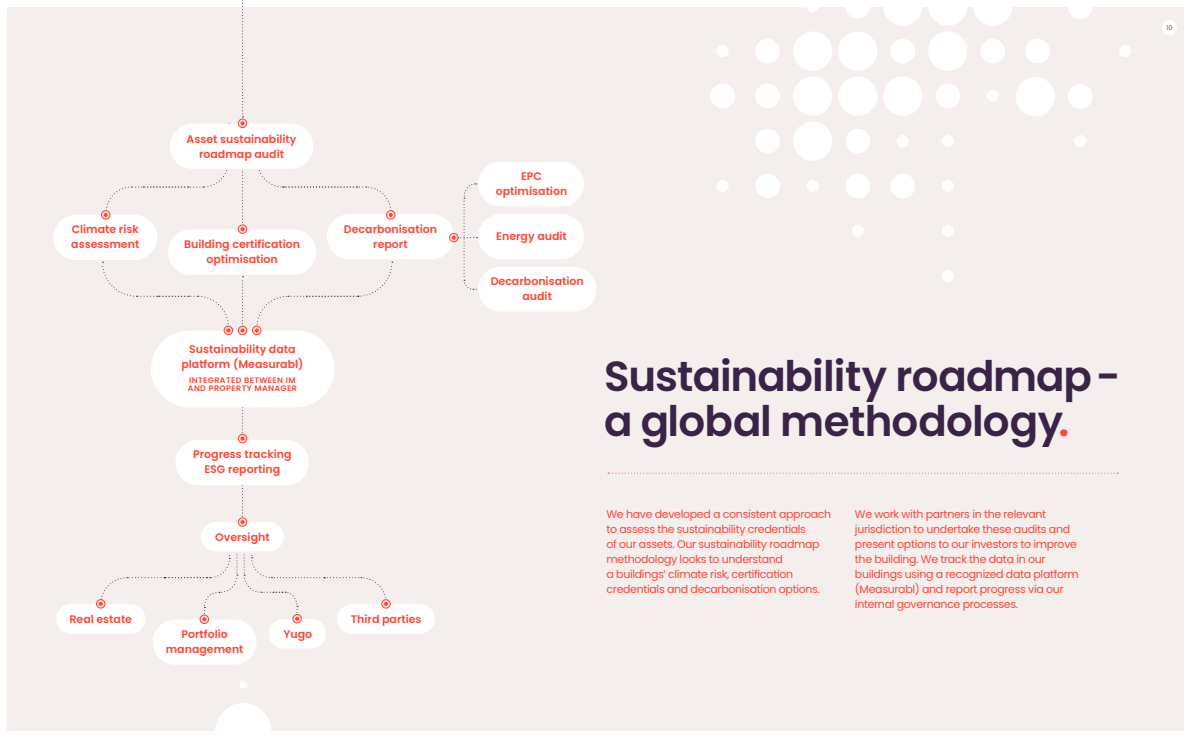
<style>
.page{position:relative;width:1191px;height:738px;background:#fff}
.page>*{position:absolute;margin:0;border:0;box-sizing:border-box;transform-origin:0 0}
.t1{font:600 42px/45px "Poppins";letter-spacing:-.02em;color:#392347}
.t2{font:11px/15px "Poppins";letter-spacing:-.03em;color:#ff4535}
.t3{font:600 11px/15px "Poppins";color:#ff4535;text-align:center}
.t4{font:600 8px/7.5px "Poppins";letter-spacing:.05em;color:#ff4535}
.t5{font:300 6.5px "Poppins";color:#392347}
.s1{color:#ff4535}
</style>
<div class="page">
<div style="left:7px;top:7px;width:1176px;height:723px;background:#f4eeed"></div>
<div style="left:1161px;top:20px;width:15px;height:15px;background:#fff;border-radius:50%"></div>
<svg style="left:215px;top:703px;width:56px;height:27px"></svg>
<div style="left:239px;top:680px;width:8px;height:8px;background:#fff;border-radius:50%"></div>
<div style="left:175px;top:439px;width:134px;height:46px;background:#fff;border-radius:23px"></div>
<div style="left:151px;top:330px;width:183px;height:77px;background:#fff;border-radius:38px"></div>
<div style="left:224px;top:326px;width:9px;height:8px;border:1px solid #ff4535;border-radius:50%"></div>
<div style="left:252px;top:326px;width:9px;height:8px;border:1px solid #ff4535;border-radius:50%"></div>
<div style="left:168px;top:229px;width:148px;height:45px;background:#fff;border-radius:23px"></div>
<div style="left:53px;top:214px;width:104px;height:46px;background:#fff;border-radius:23px"></div>
<div style="left:327px;top:214px;width:127px;height:45px;background:#fff;border-radius:23px"></div>
<div style="left:386px;top:210px;width:9px;height:9px;border:1px solid #ff4535;border-radius:50%"></div>
<svg style="left:255px;top:154px;width:139px;height:207px"></svg>
<div style="left:238px;top:224px;width:9px;height:9px;border:1px solid #ff4535;border-radius:50%"></div>
<svg style="left:240px;top:169px;width:4px;height:62px"></svg>
<div style="left:170px;top:123px;width:143px;height:46px;background:#fff;border-radius:23px"></div>
<div style="left:238px;top:326px;width:9px;height:8px;border:1px solid #ff4535;border-radius:50%"></div>
<svg style="left:240px;top:276px;width:4px;height:60px"></svg>
<div style="left:238px;top:434px;width:9px;height:8px;border:1px solid #ff4535;border-radius:50%"></div>
<svg style="left:240px;top:407px;width:4px;height:33px"></svg>
<div style="left:56px;top:603px;width:89px;height:30px;background:#fff;border-radius:15px"></div>
<div style="left:337px;top:603px;width:98px;height:30px;background:#fff;border-radius:15px"></div>
<div style="left:96px;top:599px;width:9px;height:8px;border:1px solid #ff4535;border-radius:50%"></div>
<div style="left:153px;top:619px;width:104px;height:45px;background:#fff;border-radius:23px"></div>
<div style="left:269px;top:618px;width:57px;height:30px;background:#fff;border-radius:15px"></div>
<div style="left:238px;top:119px;width:9px;height:9px;border:1px solid #ff4535;border-radius:50%"></div>
<svg style="left:240px;top:0;width:4px;height:125px"></svg>
<svg style="left:608px;top:472px;width:510px;height:1px"></svg>
<div style="left:201px;top:521px;width:83px;height:30px;background:#fff;border-radius:15px"></div>
<div style="left:238px;top:517px;width:9px;height:9px;border:1px solid #ff4535;border-radius:50%"></div>
<svg style="left:240px;top:485px;width:4px;height:38px"></svg>
<div style="left:478px;top:161px;width:106px;height:45px;background:#fff;border-radius:22px"></div>
<div style="left:478px;top:214px;width:106px;height:45px;background:#fff;border-radius:22px"></div>
<div style="left:478px;top:266px;width:118px;height:45px;background:#fff;border-radius:22px"></div>
<div style="left:793px;top:121px;width:39px;height:40px;background:#fff;border-radius:50%"></div>
<div style="left:793px;top:76px;width:39px;height:40px;background:#fff;border-radius:50%"></div>
<div style="left:793px;top:31px;width:39px;height:40px;background:#fff;border-radius:50%"></div>
<div style="left:838px;top:31px;width:39px;height:40px;background:#fff;border-radius:50%"></div>
<svg style="left:883px;top:7px;width:39px;height:19px"></svg>
<div style="left:838px;top:76px;width:39px;height:40px;background:#fff;border-radius:50%"></div>
<svg style="left:973px;top:7px;width:39px;height:19px"></svg>
<svg style="left:928px;top:7px;width:39px;height:19px"></svg>
<div style="left:928px;top:31px;width:39px;height:40px;background:#fff;border-radius:50%"></div>
<div style="left:883px;top:76px;width:39px;height:40px;background:#fff;border-radius:50%"></div>
<div style="left:755px;top:129px;width:25px;height:24px;background:#fff;border-radius:50%"></div>
<div style="left:845px;top:129px;width:25px;height:24px;background:#fff;border-radius:50%"></div>
<div style="left:845px;top:173px;width:25px;height:25px;background:#fff;border-radius:50%"></div>
<div style="left:890px;top:173px;width:25px;height:25px;background:#fff;border-radius:50%"></div>
<div style="left:890px;top:39px;width:25px;height:24px;background:#fff;border-radius:50%"></div>
<div style="left:755px;top:83px;width:25px;height:25px;background:#fff;border-radius:50%"></div>
<div style="left:755px;top:39px;width:25px;height:24px;background:#fff;border-radius:50%"></div>
<div style="left:710px;top:83px;width:25px;height:25px;background:#fff;border-radius:50%"></div>
<div style="left:755px;top:173px;width:25px;height:25px;background:#fff;border-radius:50%"></div>
<div style="left:935px;top:83px;width:25px;height:25px;background:#fff;border-radius:50%"></div>
<svg style="left:846px;top:7px;width:24px;height:11px"></svg>
<div style="left:980px;top:39px;width:25px;height:24px;background:#fff;border-radius:50%"></div>
<div style="left:851px;top:225px;width:13px;height:12px;background:#fff;border-radius:50%"></div>
<div style="left:941px;top:135px;width:12px;height:12px;background:#fff;border-radius:50%"></div>
<div style="left:896px;top:135px;width:13px;height:12px;background:#fff;border-radius:50%"></div>
<div style="left:941px;top:225px;width:13px;height:12px;background:#fff;border-radius:50%"></div>
<div style="left:941px;top:180px;width:13px;height:12px;background:#fff;border-radius:50%"></div>
<div style="left:941px;top:270px;width:13px;height:12px;background:#fff;border-radius:50%"></div>
<div style="left:986px;top:90px;width:13px;height:12px;background:#fff;border-radius:50%"></div>
<div style="left:716px;top:45px;width:12px;height:12px;background:#fff;border-radius:50%"></div>
<div style="left:806px;top:0;width:12px;height:12px;background:#fff;border-radius:50%"></div>
<div style="left:806px;top:180px;width:12px;height:12px;background:#fff;border-radius:50%"></div>
<div style="left:716px;top:180px;width:12px;height:12px;background:#fff;border-radius:50%"></div>
<div style="left:1074px;top:135px;width:12px;height:12px;background:#fff;border-radius:50%"></div>
<div style="left:1119px;top:45px;width:12px;height:12px;background:#fff;border-radius:50%"></div>
<div style="left:1068px;top:84px;width:24px;height:25px;background:#fff;border-radius:50%"></div>
<div style="left:1025px;top:39px;width:24px;height:24px;background:#fff;border-radius:50%"></div>
<svg style="left:1068px;top:7px;width:24px;height:12px"></svg>
<div style="left:1015px;top:77px;width:39px;height:39px;background:#fff;border-radius:50%"></div>
<div style="left:449px;top:233px;width:9px;height:9px;border:1px solid #ff4535;border-radius:50%"></div>
<svg style="left:452px;top:183px;width:34px;height:107px"></svg>
<div style="left:382px;top:599px;width:8px;height:8px;border:1px solid #ff4535;border-radius:50%"></div>
<svg style="left:99px;top:532px;width:289px;height:110px"></svg>
<svg style="left:101px;top:123px;width:129px;height:230px"></svg>
<p class="t3" style="left:187px;top:131px;width:111px">Asset sustainability roadmap audit</p>
<p class="t3" style="left:71px;top:221px;width:70px;text-align:left">Climate risk assessment</p>
<p class="t3" style="left:344px;top:221px;width:95px">Decarbonisation report</p>
<p class="t3" style="left:184px;top:236px;width:118px">Building certification optimisation</p>
<p class="t3" style="left:181px;top:341px;width:124px">Sustainability data platform (Measurabl)</p>
<p class="t4" style="left:188px;top:376px;width:111px">INTEGRATED BETWEEN IM<br>AND PROPERTY MANAGER</p>
<p class="t3" style="left:193px;top:446px;width:100px">Progress tracking<br>ESG reporting</p>
<p class="t3" style="left:215px;top:529px;width:56px">Oversight</p>
<p class="t3" style="left:70px;top:611px;width:64px">Real estate</p>
<p class="t3" style="left:351px;top:611px;width:72px">Third parties</p>
<p class="t3" style="left:166px;top:626px;width:79px">Portfolio management</p>
<p class="t3" style="left:283px;top:626px;width:30px">Yugo</p>
<p class="t5" style="left:1166px;top:24px;width:7px">10</p>
<p class="t3" style="left:496px;top:169px;width:73px">EPC optimisation</p>
<p class="t3" style="left:496px;top:229px;width:72px">Energy audit</p>
<p class="t3" style="left:490px;top:274px;width:95px">Decarbonisation audit</p>
<h1 class="t1" style="left:604px;top:353px;width:518px">Sustainability roadmap - a global methodology<span class="s1">.</span></h1>
<p class="t2" style="left:606px;top:506px;width:226px">We have developed a consistent approach to assess the sustainability credentials<br>of our assets. Our sustainability roadmap methodology looks to understand<br>a buildings’ climate risk, certification credentials and decarbonisation options.</p>
<p class="t2" style="left:855px;top:506px;width:225px">We work with partners in the relevant jurisdiction to undertake these audits and present options to our investors to improve the building. We track the data in our buildings using a recognized data platform (Measurabl) and report progress via our internal governance processes.</p>
</div>
